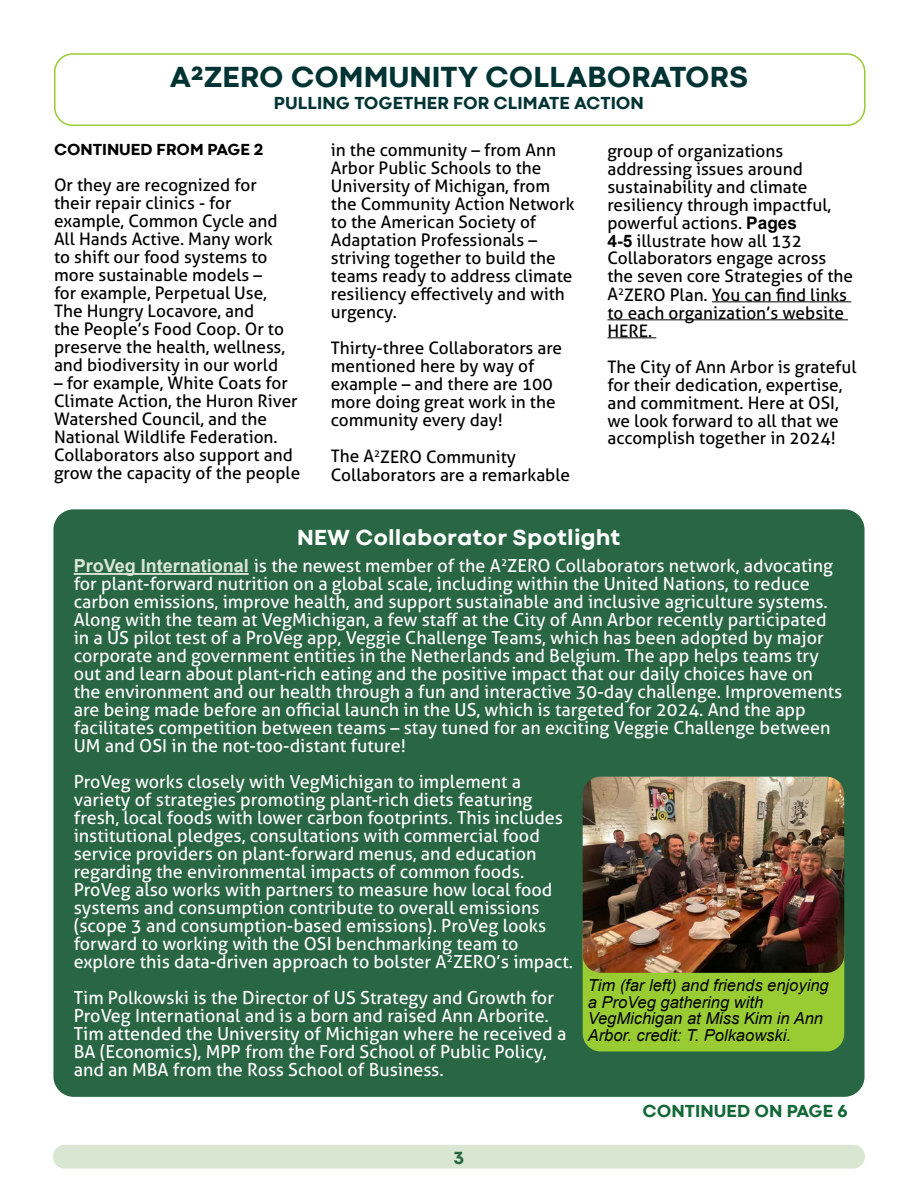
<style>
.page{position:relative;width:918px;height:1188px;background:#fff}
.page>*{position:absolute;margin:0;border:0;box-sizing:border-box;transform-origin:0 0}
.t1{font:800 30px "Codec Cold";color:#033}
.t2{font:800 22.5px "Codec Cold";color:#fff}
.t3{font:18px/18px "Aller";color:#fff}
.t4{font:800 18px "Codec Cold";color:#033}
.t5{font:800 18px "Codec Cold";color:#126838}
.t6{font:800 18px "Codec Cold";color:#296643}
.t7{font:17.25px/18px "Aller";color:#000}
.t8{font:italic 16.5px/16.5px "Arial";color:#000}
.t9{font:800 16.5px "Codec Cold";color:#000}
.s1{font-family:"Arial";font-weight:700}
.s2{font-family:"Arial";font-weight:700;color:#d9e6d2}
</style>
<div class="page">
<div style="left:53px;top:1145px;width:812px;height:24px;background:#d9e6d2;border-radius:12px"></div>
<div style="left:54px;top:53px;width:812px;height:73px;border:2px solid #9c3;border-radius:18px"></div>
<hr style="left:712px;top:301px;width:139px;height:1px;background:#000">
<hr style="left:607px;top:319px;width:241px;height:1px;background:#000">
<hr style="left:607px;top:337px;width:49px;height:1px;background:#000">
<div style="left:53px;top:509px;width:812px;height:588px;background:#296643;border-radius:20px"></div>
<hr style="left:74px;top:573px;width:175px;height:2px;background:#d9e6d2">
<div style="left:583px;top:920px;width:261px;height:132px;background:#9c3;border-radius:18px"></div>
<img style="left:583px;top:777px;width:261px;height:196px">
<h1 class="t1" style="left:170px;top:59px;width:580px">A2ZERO COMMUNITY COLLABORATORS</h1>
<p class="t4" style="left:274px;top:92px;width:372px">PULLING TOGETHER FOR CLIMATE ACTION</p>
<p class="t9" style="left:54px;top:140px;width:211px">CONTINUED FROM PAGE 2</p>
<p class="t7" style="left:54px;top:176px;width:233px">Or they are recognized for their repair clinics - for example, Common Cycle and<br>All Hands Active. Many work to shift our food systems to more sustainable models – for example, Perpetual Use,<br>The Hungry Locavore, and<br>the People’s Food Coop. Or to preserve the health, wellness, and biodiversity in our world</p>
<p class="t7" style="left:54px;top:374px;width:248px">– for example, White Coats for<br>Climate Action, the Huron River<br>Watershed Council, and the<br>National Wildlife Federation.<br>Collaborators also support and grow the capacity of the people</p>
<p class="t7" style="left:331px;top:141px;width:245px">in the community – from Ann<br>Arbor Public Schools to the<br>University of Michigan, from the Community Action Network to the American Society of<br>Adaptation Professionals – striving together to build the teams ready to address climate resiliency effectively and with urgency.</p>
<p class="t7" style="left:331px;top:339px;width:233px">Thirty-three Collaborators are mentioned here by way of example – and there are 100 more doing great work in the community every day!</p>
<p class="t7" style="left:331px;top:447px;width:241px">The A<sup>2</sup>ZERO Community<br>Collaborators are a remarkable</p>
<p class="t7" style="left:607px;top:141px;width:247px">group of organizations addressing issues around sustainability and climate resiliency through impactful, powerful actions. <span class="s1">Pages<br>4-5</span> illustrate how all 132<br>Collaborators engage across the seven core Strategies of the<br>A<sup>2</sup>ZERO Plan. You can find links to each organization’s website<br>HERE.</p>
<p class="t7" style="left:607px;top:357px;width:251px">The City of Ann Arbor is grateful for their dedication, expertise, and commitment. Here at OSI, we look forward to all that we accomplish together in 2024!</p>
<p class="t2" style="left:297px;top:524px;width:325px">NEW Collaborator Spotlight</p>
<p class="t3" style="left:74px;top:557px;width:770px"><span class="s2">ProVeg International</span> is the newest member of the A<sup>2</sup>ZERO Collaborators network, advocating for plant-forward nutrition on a global scale, including within the United Nations, to reduce carbon emissions, improve health, and support sustainable and inclusive agriculture systems.<br>Along with the team at VegMichigan, a few staff at the City of Ann Arbor recently participated in a US pilot test of a ProVeg app, Veggie Challenge Teams, which has been adopted by major corporate and government entities in the Netherlands and Belgium. The app helps teams try out and learn about plant-rich eating and the positive impact that our daily choices have on the environment and our health through a fun and interactive 30-day challenge. Improvements are being made before an official launch in the US, which is targeted for 2024. And the app facilitates competition between teams – stay tuned for an exciting Veggie Challenge between UM and OSI in the not-too-distant future!</p>
<p class="t3" style="left:74px;top:773px;width:501px">ProVeg works closely with VegMichigan to implement a variety of strategies promoting plant-rich diets featuring fresh, local foods with lower carbon footprints. This includes institutional pledges, consultations with commercial food service providers on plant-forward menus, and education regarding the environmental impacts of common foods.<br>ProVeg also works with partners to measure how local food systems and consumption contribute to overall emissions (scope 3 and consumption-based emissions). ProVeg looks forward to working with the OSI benchmarking team to explore this data-driven approach to bolster A<sup>2</sup>ZERO’s impact.</p>
<p class="t3" style="left:74px;top:989px;width:494px">Tim Polkowski is the Director of US Strategy and Growth for ProVeg International and is a born and raised Ann Arborite.<br>Tim attended the University of Michigan where he received a BA (Economics), MPP from the Ford School of Public Policy, and an MBA from the Ross School of Business.</p>
<p class="t8" style="left:588px;top:977px;width:243px">Tim (far left) and friends enjoying a ProVeg gathering with<br>VegMichigan at Miss Kim in Ann<br>Arbor. credit: T. Polkaowski.</p>
<p class="t6" style="left:454px;top:1147px;width:12px">3</p>
<p class="t5" style="left:643px;top:1100px;width:207px">CONTINUED ON PAGE 6</p>
</div>
